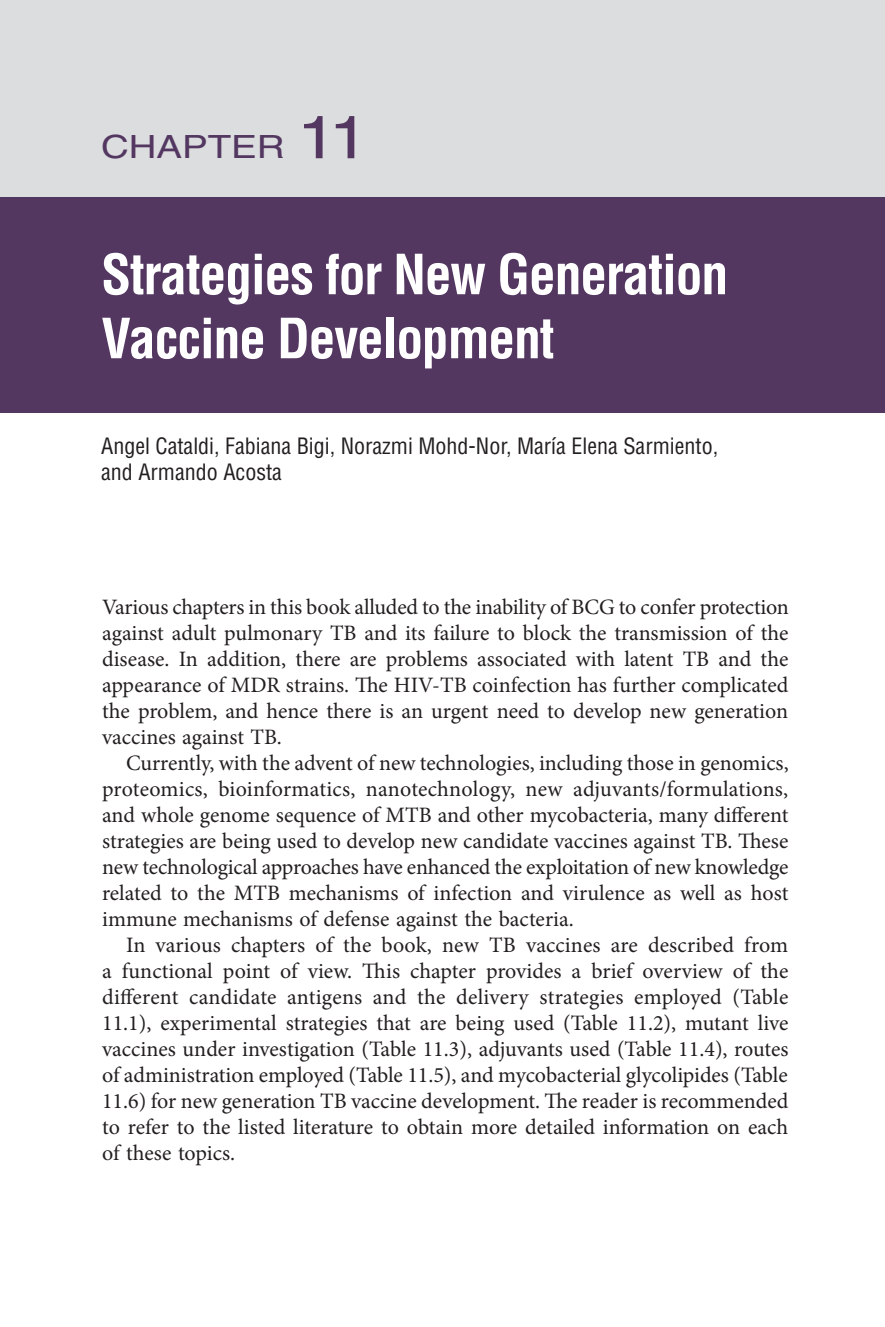
<style>
.page{position:relative;width:885px;height:1327px;background:#fff}
.page>*{position:absolute;margin:0;border:0;box-sizing:border-box;transform-origin:0 0}
.t1{font:700 condensed 54px/64px "Helvetica LT Std";letter-spacing:-.025em;color:#fff}
.t2{font:32px "Helvetica LT Std";color:#533761;scale:1.2 1}
.t3{font:22px/26px "Minion Pro";color:#231f20;text-align:justify}
.t4{font:condensed 22px/26.4px "Helvetica LT Std";color:#231f20}
.s1{font-size:60px}
</style>
<div class="page">
<div style="left:0;top:0;width:884px;height:376px;background:#dcdddf"></div>
<div style="left:0;top:197px;width:884px;height:216px;background:#533761"></div>
<h2 class="t2" style="left:101px;top:134px;width:224px">CHAPTER <span class="s1">11</span></h2>
<h1 class="t1" style="left:101px;top:247px;width:628px">Strategies for New Generation<br>Vaccine Development</h1>
<p class="t4" style="left:101px;top:434px;width:618px">Angel Cataldi, Fabiana Bigi, Norazmi Mohd-Nor, María Elena Sarmiento, and Armando Acosta</p>
<p class="t3" style="left:102px;top:596px;width:688px">Various chapters in this book alluded to the inability of BCG to confer protection against adult pulmonary TB and its failure to block the transmission of the disease. In addition, there are problems associated with latent TB and the appearance of MDR strains. The HIV-TB coinfection has further complicated the problem, and hence there is an urgent need to develop new generation vaccines against TB.</p>
<p class="t3" style="left:102px;top:752px;width:688px;text-indent:24px">Currently, with the advent of new technologies, including those in genomics, proteomics, bioinformatics, nanotechnology, new adjuvants/formulations, and whole genome sequence of MTB and other mycobacteria, many different strategies are being used to develop new candidate vaccines against TB. These new technological approaches have enhanced the exploitation of new knowledge related to the MTB mechanisms of infection and virulence as well as host immune mechanisms of defense against the bacteria.</p>
<p class="t3" style="left:102px;top:934px;width:688px;text-indent:24px">In various chapters of the book, new TB vaccines are described from a functional point of view. This chapter provides a brief overview of the different candidate antigens and the delivery strategies employed (Table 11.1), experimental strategies that are being used (Table 11.2), mutant live vaccines under investigation (Table 11.3), adjuvants used (Table 11.4), routes of administration employed (Table 11.5), and mycobacterial glycolipides (Table 11.6) for new generation TB vaccine development. The reader is recommended to refer to the listed literature to obtain more detailed information on each of these topics.</p>
</div>
